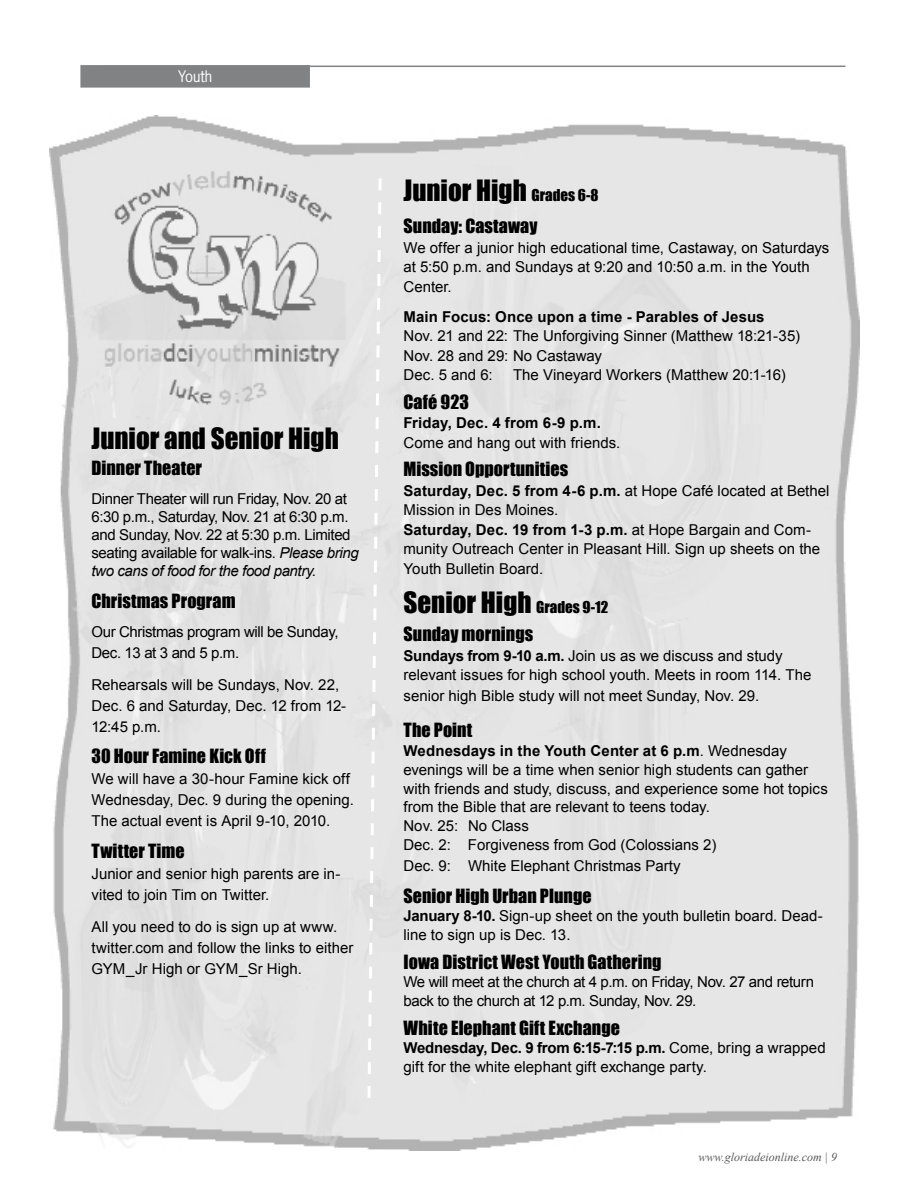
<style>
.page{position:relative;width:918px;height:1188px;background:#fff}
.page>*{position:absolute;margin:0;border:0;box-sizing:border-box;transform-origin:0 0}
.t1{font:27px "Impact";color:#000}
.t2{font:18px "Impact";letter-spacing:.005em;color:#000}
.t3{font:15px/19.5px "Arial";color:#000}
.t4{font:15px/18px "Arial";letter-spacing:-.025em;color:#000}
.t5{font:700 15px "Arial";letter-spacing:.01em;color:#000}
.t6{font:15px "News Gothic Std";color:#fff}
.t7{font:italic 12px "Times New Roman";color:#58595b}
.s1{font-style:italic}
.s2{font-size:15px}
.s3{font-weight:700}
</style>
<div class="page">
<img style="left:49px;top:116px;width:811px;height:1035px">
<hr style="left:103px;top:66px;width:743px;height:1px;background:#808284">
<div style="left:81px;top:66px;width:228px;height:21px;background:#808284"></div>
<div style="left:80px;top:65px;width:230px;height:23px;border:2px solid #808284"></div>
<svg style="left:366px;top:175px;width:17px;height:926px;background:#e7e7e7"></svg>
<p class="t6" style="left:178px;top:67px;width:36px">Youth</p>
<h1 class="t1" style="left:92px;top:417px;width:249px">Junior and Senior High</h1>
<p class="t2" style="left:92px;top:454px;width:112px">Dinner Theater</p>
<p class="t4" style="left:92px;top:490px;width:269px">Dinner Theater will run Friday, Nov. 20 at 6:30 p.m., Saturday, Nov. 21 at 6:30 p.m. and Sunday, Nov. 22 at 5:30 p.m. Limited seating available for walk-ins. <span class="s1">Please bring two cans of food for the food pantry.</span></p>
<p class="t2" style="left:92px;top:587px;width:146px">Christmas Program</p>
<p class="t4" style="left:92px;top:621px;width:249px;line-height:21px">Our Christmas program will be Sunday,<br>Dec. 13 at 3 and 5 p.m.</p>
<p class="t3" style="left:92px;top:674px;width:256px;line-height:21px">Rehearsals will be Sundays, Nov. 22,<br>Dec. 6 and Saturday, Dec. 12 from 12-<br>12:45 p.m.</p>
<p class="t2" style="left:92px;top:742px;width:176px">30 Hour Famine Kick Off</p>
<p class="t3" style="left:92px;top:769px;width:264px;line-height:21px">We will have a 30-hour Famine kick off<br>Wednesday, Dec. 9 during the opening.<br>The actual event is April 9-10, 2010.</p>
<p class="t2" style="left:92px;top:837px;width:95px">Twitter Time</p>
<p class="t3" style="left:92px;top:864px;width:250px;line-height:21px">Junior and senior high parents are in&shy;vited to join Tim on Twitter.</p>
<p class="t3" style="left:92px;top:916px;width:263px;line-height:21px">All you need to do is sign up at www. twitter.com and follow the links to either<br>GYM_Jr High or GYM_Sr High.</p>
<h1 class="t1" style="left:404px;top:170px;width:197px">Junior High <span class="s2">Grades 6-8</span></h1>
<p class="t2" style="left:404px;top:212px;width:135px">Sunday: Castaway</p>
<p class="t3" style="left:404px;top:238px;width:427px">We offer a junior high educational time, Castaway, on Saturdays at 5:50 p.m. and Sundays at 9:20 and 10:50 a.m. in the Youth<br>Center.</p>
<p class="t5" style="left:404px;top:307px;width:363px">Main Focus: Once upon a time - Parables of Jesus</p>
<p class="t3" style="left:404px;top:327px;width:398px">Nov. 21 and 22: The Unforgiving Sinner (Matthew 18:21-35)<br>Nov. 28 and 29: No Castaway<br>Dec. 5 and 6:</p>
<p class="t3" style="left:513px;top:366px;width:274px">The Vineyard Workers (Matthew 20:1-16)</p>
<p class="t2" style="left:404px;top:388px;width:67px">Café 923</p>
<p class="t5" style="left:404px;top:413px;width:199px">Friday, Dec. 4 from 6-9 p.m.</p>
<p class="t3" style="left:404px;top:433px;width:218px">Come and hang out with friends.</p>
<p class="t2" style="left:404px;top:455px;width:166px">Mission Opportunities</p>
<p class="t3" style="left:404px;top:481px;width:428px"><span class="s3">Saturday, Dec. 5 from 4-6 p.m.</span> at Hope Café located at Bethel Mission in Des Moines.<br><span class="s3">Saturday, Dec. 19 from 1-3 p.m.</span> at Hope Bargain and Com&shy;munity Outreach Center in Pleasant Hill. Sign up sheets on the Youth Bulletin Board.</p>
<h1 class="t1" style="left:404px;top:581px;width:206px">Senior High <span class="s2">Grades 9-12</span></h1>
<p class="t2" style="left:404px;top:620px;width:131px">Sunday mornings</p>
<p class="t3" style="left:404px;top:646px;width:409px"><span class="s3">Sundays from 9-10 a.m.</span> Join us as we discuss and study relevant issues for high school youth. Meets in room 114. The</p>
<p class="t3" style="left:404px;top:687px;width:357px">senior high Bible study will not meet Sunday, Nov. 29.</p>
<p class="t2" style="left:404px;top:716px;width:70px">The Point</p>
<p class="t3" style="left:403px;top:742px;width:426px;line-height:18.8px"><span class="s3">Wednesdays in the Youth Center at 6 p.m</span>. Wednesday evenings will be a time when senior high students can gather with friends and study, discuss, and experience some hot topics from the Bible that are relevant to teens today.<br>Nov. 25: No Class<br>Dec. 2: Forgiveness from God (Colossians 2)</p>
<p class="t3" style="left:404px;top:856px;width:279px">Dec. 9: White Elephant Christmas Party</p>
<p class="t2" style="left:404px;top:882px;width:190px">Senior High Urban Plunge</p>
<p class="t3" style="left:404px;top:907px;width:421px;line-height:18.8px"><span class="s3">January 8-10.</span> Sign-up sheet on the youth bulletin board. Dead&shy;line to sign up is Dec. 13.</p>
<p class="t2" style="left:404px;top:948px;width:260px">Iowa District West Youth Gathering</p>
<p class="t4" style="left:404px;top:973px;width:412px;line-height:18.8px">We will meet at the church at 4 p.m. on Friday, Nov. 27 and return back to the church at 12 p.m. Sunday, Nov. 29.</p>
<p class="t2" style="left:404px;top:1014px;width:218px">White Elephant Gift Exchange</p>
<p class="t3" style="left:404px;top:1039px;width:424px;line-height:18.8px"><span class="s3">Wednesday, Dec. 9 from 6:15-7:15 p.m.</span> Come, bring a wrapped gift for the white elephant gift exchange party.</p>
<p class="t7" style="left:699px;top:1148px;width:131px">www.gloriadeionline.com |</p>
</div>
